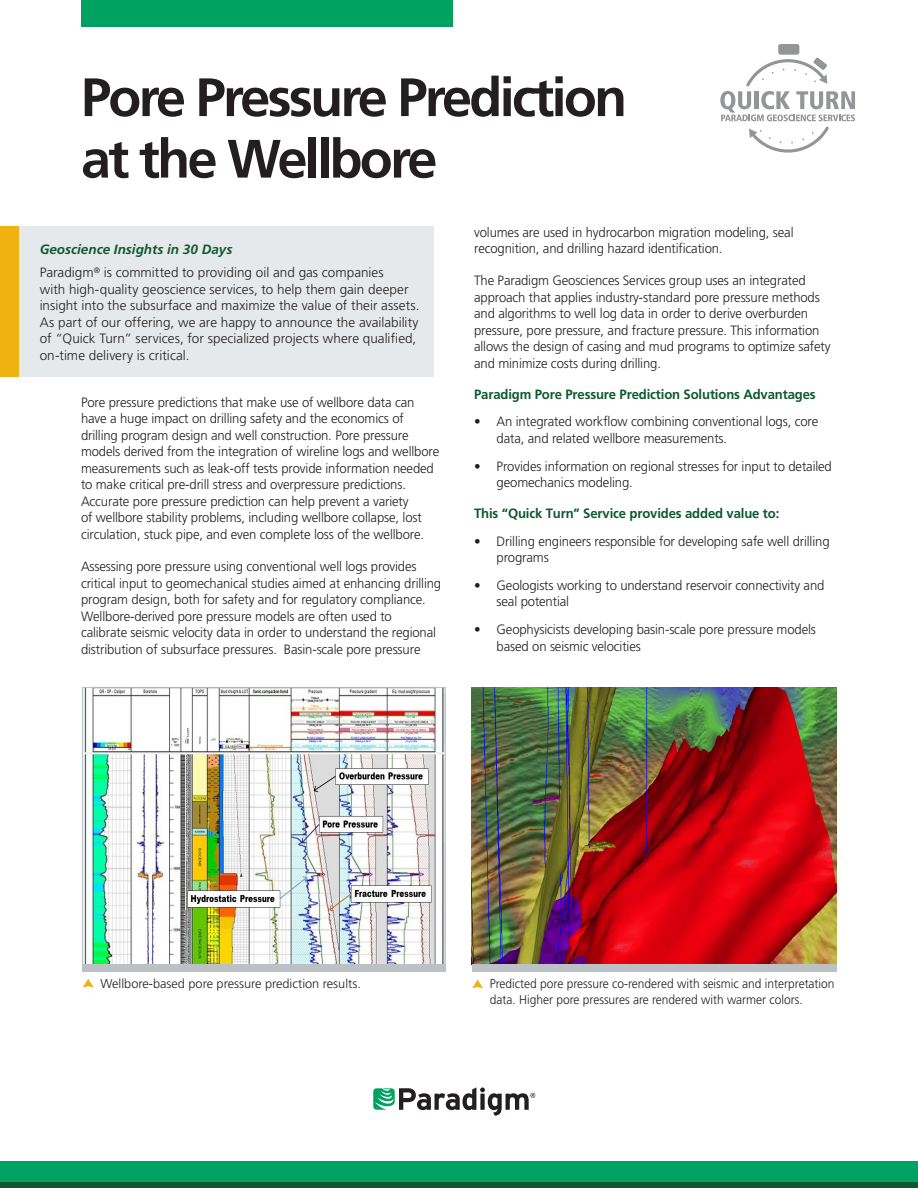
<style>
.page{position:relative;width:918px;height:1188px;background:#fff}
.page>*{position:absolute;margin:0;border:0;box-sizing:border-box;transform-origin:0 0}
.t1{font:700 54px/61.5px "Frutiger LT Std";letter-spacing:-.05em;color:#231f20}
.t2{font:300 13.5px/16.5px "Frutiger LT Std";letter-spacing:-.01em;color:#231f20}
.t3{font:700 13.5px "Frutiger LT Std";letter-spacing:-.01em;color:#0f5931}
.t4{font:italic 700 13.5px "Frutiger LT Std";color:#0f5931}
.t5{font:300 12.75px/15.3px "Frutiger LT Std";color:#231f20;scale:.94 1}
.t6{font:300 12.75px "Frutiger LT Std";color:#231f20}
</style>
<div class="page">
<svg style="left:0;top:1181px;width:918px;height:7px;background:#0c6337"></svg>
<div style="left:0;top:1161px;width:918px;height:20px;background:#00a261"></div>
<div style="left:0;top:227px;width:19px;height:150px;background:#efb211"></div>
<svg style="left:373px;top:1087px;width:162px;height:29px"></svg>
<img style="left:472px;top:687px;width:365px;height:278px">
<img style="left:84px;top:689px;width:360px;height:276px">
<svg style="left:83px;top:979px;width:11px;height:9px"></svg>
<div style="left:19px;top:226px;width:415px;height:151px;background:#e6e9eb"></div>
<svg style="left:472px;top:980px;width:11px;height:8px"></svg>
<div style="left:81px;top:0;width:371px;height:27px;background:#00a261"></div>
<div style="left:82px;top:965px;width:364px;height:7px;background:#bcc1c6"></div>
<div style="left:472px;top:965px;width:365px;height:7px;background:#bcc1c6"></div>
<div style="left:778px;top:44px;width:21px;height:11px;background:#939598;border-radius:2px"></div>
<svg style="left:720px;top:57px;width:135px;height:96px"></svg>
<h1 class="t1" style="left:81px;top:67px;width:548px">Pore Pressure Prediction at the Wellbore</h1>
<h4 class="t4" style="left:40px;top:241px;width:194px">Geoscience Insights in 30 Days</h4>
<p class="t2" style="left:40px;top:264px;width:381px">Paradigm<sup>®</sup> is committed to providing oil and gas companies<br>with high-quality geoscience services, to help them gain deeper insight into the subsurface and maximize the value of their assets.<br>As part of our offering, we are happy to announce the availability of “Quick Turn” services, for specialized projects where qualified, on-time delivery is critical.</p>
<h4 class="t2" style="left:81px;top:394px;width:360px">Pore pressure predictions that make use of wellbore data can have a huge impact on drilling safety and the economics of drilling program design and well construction. Pore pressure models derived from the integration of wireline logs and wellbore measurements such as leak-off tests provide information needed to make critical pre-drill stress and overpressure predictions.<br>Accurate pore pressure prediction can help prevent a variety<br>of wellbore stability problems, including wellbore collapse, lost circulation, stuck pipe, and even complete loss of the wellbore.</h4>
<h4 class="t2" style="left:81px;top:558px;width:362px">Assessing pore pressure using conventional well logs provides critical input to geomechanical studies aimed at enhancing drilling program design, both for safety and for regulatory compliance.<br>Wellbore-derived pore pressure models are often used to calibrate seismic velocity data in order to understand the regional distribution of subsurface pressures. Basin-scale pore pressure</h4>
<h4 class="t2" style="left:474px;top:224px;width:321px">volumes are used in hydrocarbon migration modeling, seal recognition, and drilling hazard identification.</h4>
<h4 class="t2" style="left:474px;top:273px;width:358px">The Paradigm Geosciences Services group uses an integrated approach that applies industry-standard pore pressure methods and algorithms to well log data in order to derive overburden pressure, pore pressure, and fracture pressure. This information allows the design of casing and mud programs to optimize safety and minimize costs during drilling.</h4>
<h4 class="t3" style="left:474px;top:386px;width:343px">Paradigm Pore Pressure Prediction Solutions Advantages</h4>
<h4 class="t2" style="left:497px;top:414px;width:323px;text-indent:-22px">• An integrated workflow combining conventional logs, core data, and related wellbore measurements.</h4>
<h4 class="t2" style="left:497px;top:458px;width:337px;text-indent:-22px">• Provides information on regional stresses for input to detailed geomechanics modeling.</h4>
<h4 class="t3" style="left:474px;top:505px;width:307px">This “Quick Turn” Service provides added value to:</h4>
<h4 class="t2" style="left:497px;top:533px;width:335px;text-indent:-22px">• Drilling engineers responsible for developing safe well drilling programs</h4>
<h4 class="t2" style="left:497px;top:577px;width:329px;text-indent:-22px">• Geologists working to understand reservoir connectivity and seal potential</h4>
<h4 class="t2" style="left:497px;top:621px;width:321px;text-indent:-22px">• Geophysicists developing basin-scale pore pressure models based on seismic velocities</h4>
<p class="t6" style="left:100px;top:977px;width:262px">Wellbore-based pore pressure prediction results.</p>
<p class="t5" style="left:490px;top:977px;width:368px">Predicted pore pressure co-rendered with seismic and interpretation data. Higher pore pressures are rendered with warmer colors.</p>
</div>
